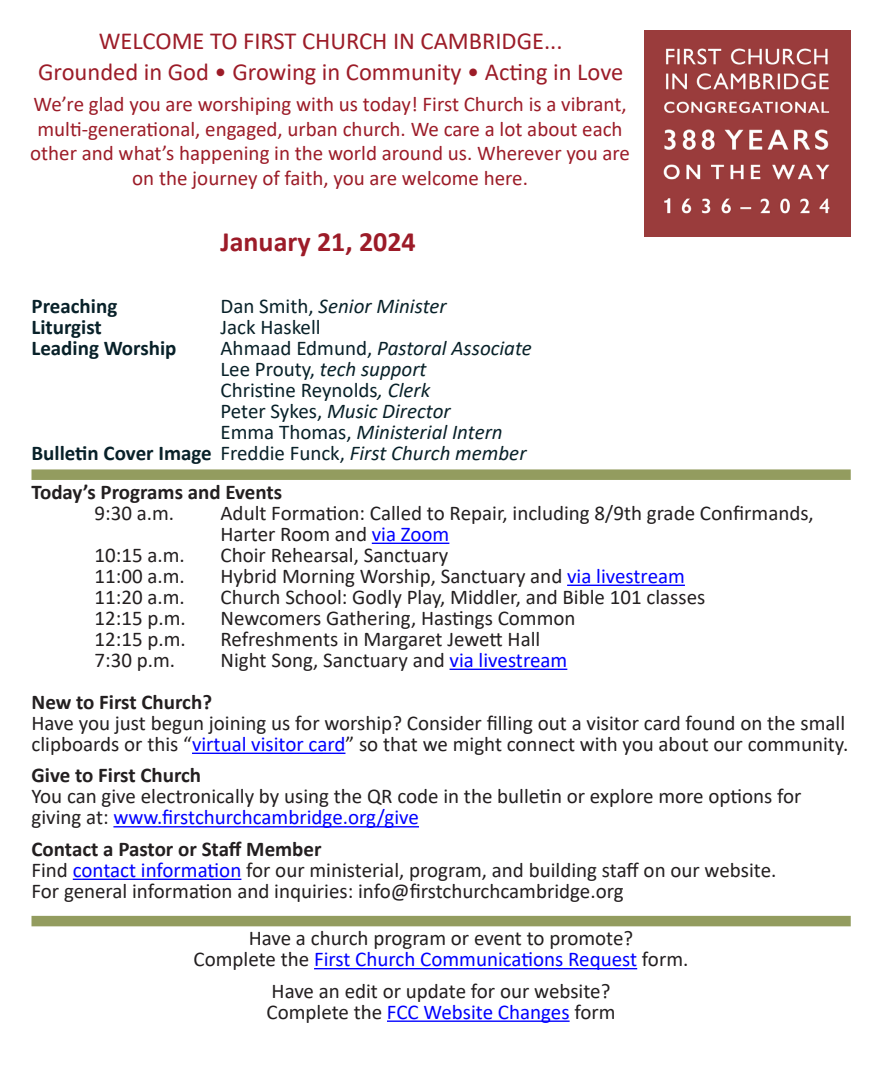
<style>
.page{position:relative;width:882px;height:1071px;background:#fff}
.page>*{position:absolute;margin:0;border:0;box-sizing:border-box;transform-origin:0 0}
.Paragraph_Style_1{font:700 28px "Calibri";color:#9c1b28}
.t1{font:24.5px "Calibri";color:#9c1c28}
.Paragraph_Style_1-2{font:21px "Calibri";color:#231f20}
.t2{font:21px "Calibri";color:#9c1c28}
.t3{font:italic 21px "Calibri";color:#082129}
.Paragraph_Style_1-3{font:21px "Calibri";color:#00f}
.Paragraph_Style_1-4{font:700 21px "Calibri";color:#231f20}
.t4{font:700 21px "Calibri";color:#082129}
.t5{font:21px "Calibri";color:#082129}
.s1{font-style:normal}
.s2{font-style:italic}
.s3{font-weight:400}
.s4{font-weight:400;font-style:italic}
.s5{color:#00f}
.s6{color:#231f20}
</style>
<div class="page">
<div style="left:32px;top:469px;width:819px;height:11px;background:#939c5f"></div>
<hr style="left:372px;top:543px;width:77px;height:1px;background:#00f">
<hr style="left:567px;top:585px;width:118px;height:1px;background:#00f">
<hr style="left:450px;top:669px;width:117px;height:1px;background:#00f">
<hr style="left:192px;top:753px;width:153px;height:1px;background:#00f">
<hr style="left:113px;top:826px;width:306px;height:1px;background:#00f">
<hr style="left:73px;top:879px;width:168px;height:1px;background:#00f">
<hr style="left:314px;top:968px;width:323px;height:1px;background:#00f">
<hr style="left:387px;top:1021px;width:183px;height:1px;background:#00f">
<div style="left:32px;top:916px;width:819px;height:10px;background:#939c5f"></div>
<img style="left:645px;top:30px;width:205px;height:207px">
<p class="t1" style="left:99px;top:24px;width:465px">WELCOME TO FIRST CHURCH IN CAMBRIDGE...</p>
<p class="t1" style="left:38px;top:55px;width:587px">Grounded in God • Growing in Community • Acting in Love</p>
<p class="t2" style="left:33px;top:90px;width:595px">We’re glad you are worshiping with us today! First Church is a vibrant,</p>
<p class="t2" style="left:38px;top:114px;width:587px">multi-generational, engaged, urban church. We care a lot about each</p>
<p class="t2" style="left:30px;top:139px;width:601px">other and what’s happening in the world around us. Wherever you are</p>
<p class="t2" style="left:132px;top:163px;width:397px">on the journey of faith, you are welcome here.</p>
<p class="Paragraph_Style_1" style="left:220px;top:222px;width:197px">January 21, 2024</p>
<p class="t4" style="left:32px;top:291px;width:87px">Preaching</p>
<p class="t3" style="left:220px;top:291px;width:228px"><span class="s1">Dan Smith,</span> Senior Minister</p>
<p class="t4" style="left:32px;top:312px;width:72px">Liturgist</p>
<p class="t5" style="left:220px;top:312px;width:102px">Jack Haskell</p>
<p class="t4" style="left:32px;top:333px;width:147px">Leading Worship</p>
<p class="t3" style="left:220px;top:333px;width:313px"><span class="s1">Ahmaad Edmund,</span> Pastoral Associate</p>
<p class="t3" style="left:220px;top:354px;width:208px"><span class="s1">Lee Prouty,</span> tech support</p>
<p class="t5" style="left:220px;top:375px;width:211px">Christine Reynolds<span class="s2">, Clerk</span></p>
<p class="t3" style="left:220px;top:396px;width:232px"><span class="s1">Peter Sykes,</span> Music Director</p>
<p class="t3" style="left:220px;top:417px;width:284px"><span class="s1">Emma Thomas,</span> Ministerial Intern</p>
<p class="t4" style="left:32px;top:438px;width:497px">Bulletin Cover Image <span class="s3">Freddie Funck,</span> <span class="s4">First Church member</span></p>
<p class="Paragraph_Style_1-4" style="left:32px;top:477px;width:252px">Today’s Programs and Events</p>
<p class="Paragraph_Style_1-2" style="left:94px;top:498px;width:81px">9:30 a.m.</p>
<p class="Paragraph_Style_1-2" style="left:220px;top:498px;width:595px">Adult Formation: Called to Repair, including 8/9th grade Confirmands,</p>
<p class="Paragraph_Style_1-2" style="left:220px;top:519px;width:230px">Harter Room and <span class="s5">via Zoom</span></p>
<p class="Paragraph_Style_1-2" style="left:94px;top:540px;width:92px">10:15 a.m.</p>
<p class="Paragraph_Style_1-2" style="left:220px;top:540px;width:229px">Choir Rehearsal, Sanctuary</p>
<p class="Paragraph_Style_1-2" style="left:94px;top:561px;width:92px">11:00 a.m.</p>
<p class="Paragraph_Style_1-2" style="left:220px;top:561px;width:466px">Hybrid Morning Worship, Sanctuary and <span class="s5">via livestream</span></p>
<p class="Paragraph_Style_1-2" style="left:94px;top:582px;width:92px">11:20 a.m.</p>
<p class="Paragraph_Style_1-2" style="left:220px;top:582px;width:486px">Church School: Godly Play, Middler, and Bible 101 classes</p>
<p class="Paragraph_Style_1-2" style="left:94px;top:603px;width:93px">12:15 p.m.</p>
<p class="Paragraph_Style_1-2" style="left:220px;top:603px;width:357px">Newcomers Gathering, Hastings Common</p>
<p class="Paragraph_Style_1-2" style="left:94px;top:624px;width:93px">12:15 p.m.</p>
<p class="Paragraph_Style_1-2" style="left:220px;top:624px;width:321px">Refreshments in Margaret Jewett Hall</p>
<p class="Paragraph_Style_1-2" style="left:94px;top:645px;width:82px">7:30 p.m.</p>
<p class="Paragraph_Style_1-2" style="left:220px;top:645px;width:348px">Night Song, Sanctuary and <span class="s5">via livestream</span></p>
<p class="Paragraph_Style_1-4" style="left:32px;top:687px;width:182px">New to First Church?</p>
<p class="Paragraph_Style_1-2" style="left:32px;top:708px;width:815px">Have you just begun joining us for worship? Consider filling out a visitor card found on the small</p>
<p class="Paragraph_Style_1-2" style="left:32px;top:729px;width:818px">clipboards or this “<span class="s5">virtual visitor card</span>” so that we might connect with you about our community.</p>
<p class="Paragraph_Style_1-4" style="left:32px;top:761px;width:171px">Give to First Church</p>
<p class="Paragraph_Style_1-2" style="left:32px;top:782px;width:772px">You can give electronically by using the QR code in the bulletin or explore more options for</p>
<p class="Paragraph_Style_1-3" style="left:32px;top:803px;width:389px"><span class="s6">giving at:</span> www.firstchurchcambridge.org/give</p>
<p class="Paragraph_Style_1-4" style="left:32px;top:834px;width:292px">Contact a Pastor or Staff Member</p>
<p class="Paragraph_Style_1-2" style="left:32px;top:855px;width:746px">Find <span class="s5">contact information</span> for our ministerial, program, and building staff on our website.</p>
<p class="Paragraph_Style_1-2" style="left:32px;top:876px;width:594px">For general information and inquiries: info@firstchurchcambridge.org</p>
<p class="Paragraph_Style_1-2" style="left:249px;top:924px;width:386px">Have a church program or event to promote?</p>
<p class="Paragraph_Style_1-3" style="left:194px;top:945px;width:496px"><span class="s6">Complete the</span> First Church Communications Request <span class="s6">form.</span></p>
<p class="Paragraph_Style_1-2" style="left:272px;top:976px;width:340px">Have an edit or update for our website?</p>
<p class="Paragraph_Style_1-3" style="left:266px;top:997px;width:351px"><span class="s6">Complete the</span> FCC Website Changes <span class="s6">form</span></p>
</div>
